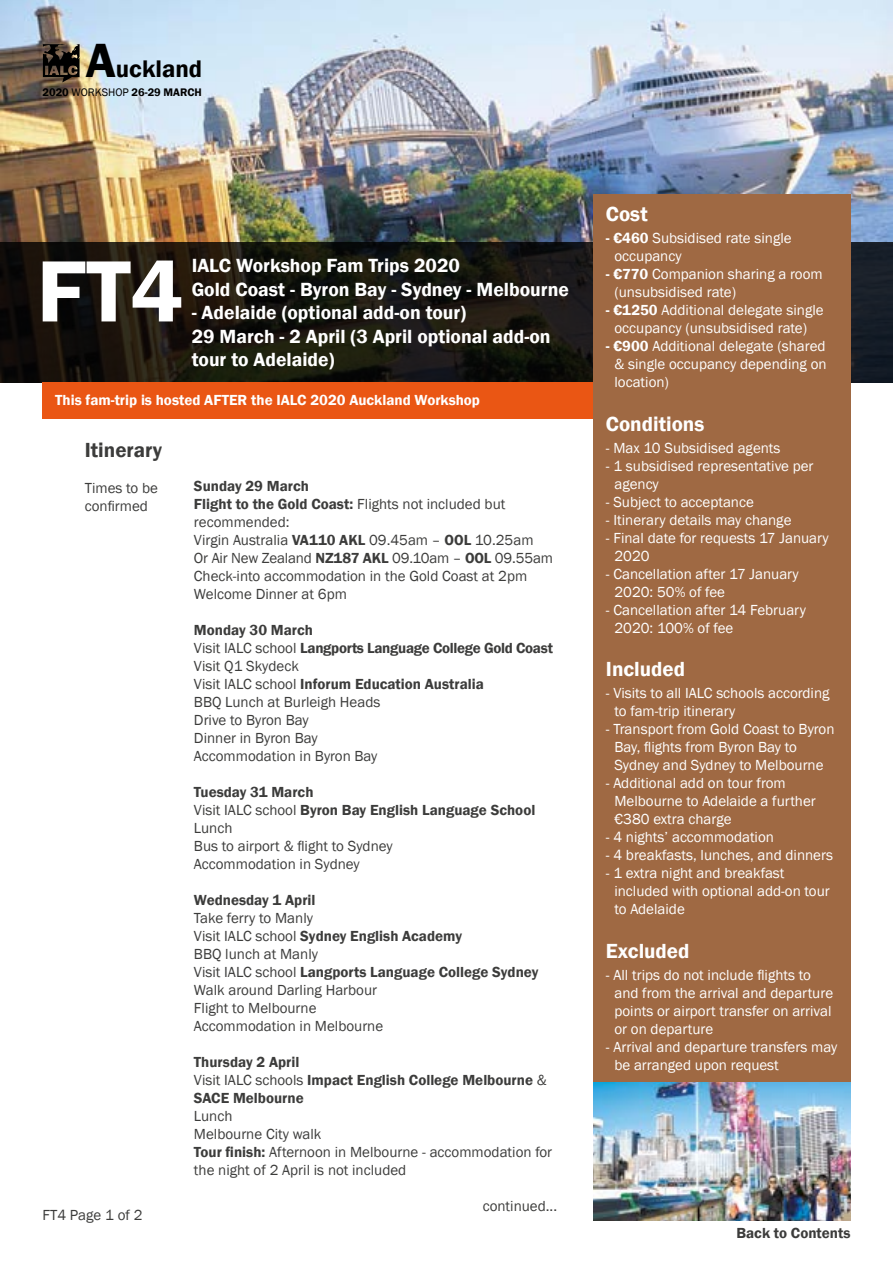
<style>
.page{position:relative;width:893px;height:1263px;background:#fff}
.page>*{position:absolute;margin:0;border:0;box-sizing:border-box;transform-origin:0 0}
.t1{font:600 90px "Franklin Gothic";color:#fff}
.t2{font:600 24.75px "Franklin Gothic";color:#000}
.t3{font:600 21px "Franklin Gothic";color:#fff}
.t4{font:600 21px "Franklin Gothic";color:#3c3c3b}
.t5{font:600 19.65px/23.5px "Franklin Gothic";color:#fff}
.t6{font:15px/18px "Franklin Gothic";color:#fff}
.t7{font:15px/18px "Franklin Gothic";color:#3c3c3b}
.t8{font:600 15px/18px "Franklin Gothic";color:#3c3c3b}
.t9{font:600 15px "Franklin Gothic";color:#fff}
.t10{font:600 11.25px "Franklin Gothic";color:#000}
.s1{font-size:49.35px}
.s2{font-weight:400}
.s3{font-weight:600}
</style>
<div class="page">
<img style="left:0;top:0;width:893px;height:242px">
<svg style="left:0;top:242px;width:893px;height:141px;background:#181610"></svg>
<div style="left:593px;top:194px;width:257px;height:888px;background:#9f6943"></div>
<img style="left:593px;top:1082px;width:257px;height:138px">
<div style="left:43px;top:382px;width:550px;height:36px;background:#ea5614"></div>
<svg style="left:43px;top:44px;width:37px;height:38px"></svg>
<h2 class="t2" style="left:86px;top:54px;width:118px"><span class="s1">A</span>uckland</h2>
<p class="t10" style="left:43px;top:85px;width:161px">2020 <span class="s2">WORKSHOP</span> 26-29 MARCH</p>
<h1 class="t1" style="left:37px;top:236px;width:148px">FT4</h1>
<h3 class="t5" style="left:192px;top:254px;width:379px">IALC Workshop Fam Trips 2020<br>Gold Coast - Byron Bay - Sydney - Melbourne</h3>
<h3 class="t5" style="left:192px;top:301px;width:360px">- Adelaide (optional add-on tour)<br>29 March - 2 April (3 April optional add-on tour to Adelaide)</h3>
<p class="t9" style="left:55px;top:391px;width:426px">This fam-trip is hosted AFTER the IALC 2020 Auckland Workshop</p>
<h3 class="t4" style="left:85px;top:437px;width:79px">Itinerary</h3>
<p class="t7" style="left:85px;top:479px;width:75px">Times to be confirmed</p>
<p class="t7" style="left:43px;top:1207px;width:102px">FT4 Page 1 of 2</p>
<p class="t7" style="left:194px;top:477px;width:361px"><span class="s3">Sunday 29 March<br>Flight to the Gold Coast:</span> Flights not included but recommended:<br>Virgin Australia <span class="s3">VA110 AKL</span> 09.45am – <span class="s3">OOL</span> 10.25am<br>Or Air New Zealand <span class="s3">NZ187 AKL</span> 09.10am – <span class="s3">OOL</span> 09.55am Check-into accommodation in the Gold Coast at 2pm Welcome Dinner at 6pm</p>
<p class="t7" style="left:194px;top:621px;width:360px"><span class="s3">Monday 30 March<br></span>Visit IALC school <span class="s3">Langports Language College Gold Coast<br></span>Visit Q1 Skydeck<br>Visit IALC school <span class="s3">Inforum Education Australia<br></span>BBQ Lunch at Burleigh Heads<br>Drive to Byron Bay<br>Dinner in Byron Bay<br>Accommodation in Byron Bay</p>
<p class="t7" style="left:194px;top:783px;width:343px"><span class="s3">Tuesday 31 March<br></span>Visit IALC school <span class="s3">Byron Bay English Language School<br></span>Lunch<br>Bus to airport &amp; flight to Sydney<br>Accommodation in Sydney</p>
<p class="t8" style="left:194px;top:891px;width:123px">Wednesday 1 April</p>
<p class="t7" style="left:194px;top:909px;width:346px">Take ferry to Manly<br>Visit IALC school <span class="s3">Sydney English Academy<br></span>BBQ lunch at Manly<br>Visit IALC school <span class="s3">Langports Language College Sydney<br></span>Walk around Darling Harbour<br>Flight to Melbourne<br>Accommodation in Melbourne</p>
<p class="t8" style="left:194px;top:1053px;width:354px">Thursday 2 April<br><span class="s2">Visit IALC schools</span> Impact English College Melbourne <span class="s2">&amp;<br></span>SACE Melbourne</p>
<p class="t7" style="left:194px;top:1107px;width:360px">Lunch<br>Melbourne City walk<br><span class="s3">Tour finish:</span> Afternoon in Melbourne - accommodation for the night of 2 April is not included</p>
<p class="t7" style="left:483px;top:1197px;width:76px">continued...</p>
<h3 class="t3" style="left:606px;top:201px;width:43px">Cost</h3>
<p class="t6" style="left:614px;top:230px;width:179px;text-indent:-9px"><span class="s3">- €460</span> Subsidised rate single occupancy</p>
<p class="t6" style="left:614px;top:266px;width:210px;text-indent:-9px"><span class="s3">- €770</span> Companion sharing a room (unsubsidised rate)</p>
<p class="t6" style="left:606px;top:302px;width:219px;text-align:center"><span class="s3">- €1250</span> Additional delegate single occupancy (unsubsidised rate)</p>
<p class="t6" style="left:614px;top:338px;width:214px;text-align:justify;text-indent:-9px"><span class="s3">- €900</span> Additional delegate (shared &amp; single occupancy depending on location)</p>
<h3 class="t3" style="left:606px;top:411px;width:100px">Conditions</h3>
<p class="t6" style="left:606px;top:439px;width:176px">- Max 10 Subsidised agents</p>
<p class="t6" style="left:614px;top:457px;width:201px;text-indent:-9px">- 1 subsidised representative per agency</p>
<p class="t6" style="left:606px;top:493px;width:149px">- Subject to acceptance</p>
<p class="t6" style="left:606px;top:511px;width:187px">- Itinerary details may change</p>
<p class="t6" style="left:614px;top:529px;width:216px;text-indent:-9px">- Final date for requests 17 January<br>2020</p>
<p class="t6" style="left:614px;top:565px;width:186px;text-indent:-9px">- Cancellation after 17 January<br>2020: 50% of fee</p>
<p class="t6" style="left:614px;top:601px;width:193px;text-indent:-9px">- Cancellation after 14 February<br>2020: 100% of fee</p>
<h3 class="t3" style="left:606px;top:656px;width:81px">Included</h3>
<p class="t6" style="left:614px;top:685px;width:217px;text-indent:-9px">- Visits to all IALC schools according to fam-trip itinerary</p>
<p class="t6" style="left:614px;top:721px;width:222px;text-indent:-9px">- Transport from Gold Coast to Byron<br>Bay, flights from Byron Bay to<br>Sydney and Sydney to Melbourne</p>
<p class="t6" style="left:614px;top:775px;width:203px;text-indent:-9px">- Additional add on tour from<br>Melbourne to Adelaide a further €380 extra charge</p>
<p class="t6" style="left:606px;top:829px;width:170px">- 4 nights’ accommodation</p>
<p class="t6" style="left:606px;top:847px;width:229px">- 4 breakfasts, lunches, and dinners</p>
<p class="t6" style="left:614px;top:865px;width:217px;text-indent:-9px">- 1 extra night and breakfast included with optional add-on tour to Adelaide</p>
<h3 class="t3" style="left:606px;top:937px;width:85px">Excluded</h3>
<p class="t6" style="left:614px;top:966px;width:220px;text-indent:-9px">- All trips do not include flights to and from the arrival and departure points or airport transfer on arrival or on departure</p>
<p class="t6" style="left:614px;top:1038px;width:224px;text-indent:-9px">- Arrival and departure transfers may be arranged upon request</p>
<p class="t8" style="left:736px;top:1224px;width:116px">Back to Contents</p>
</div>
